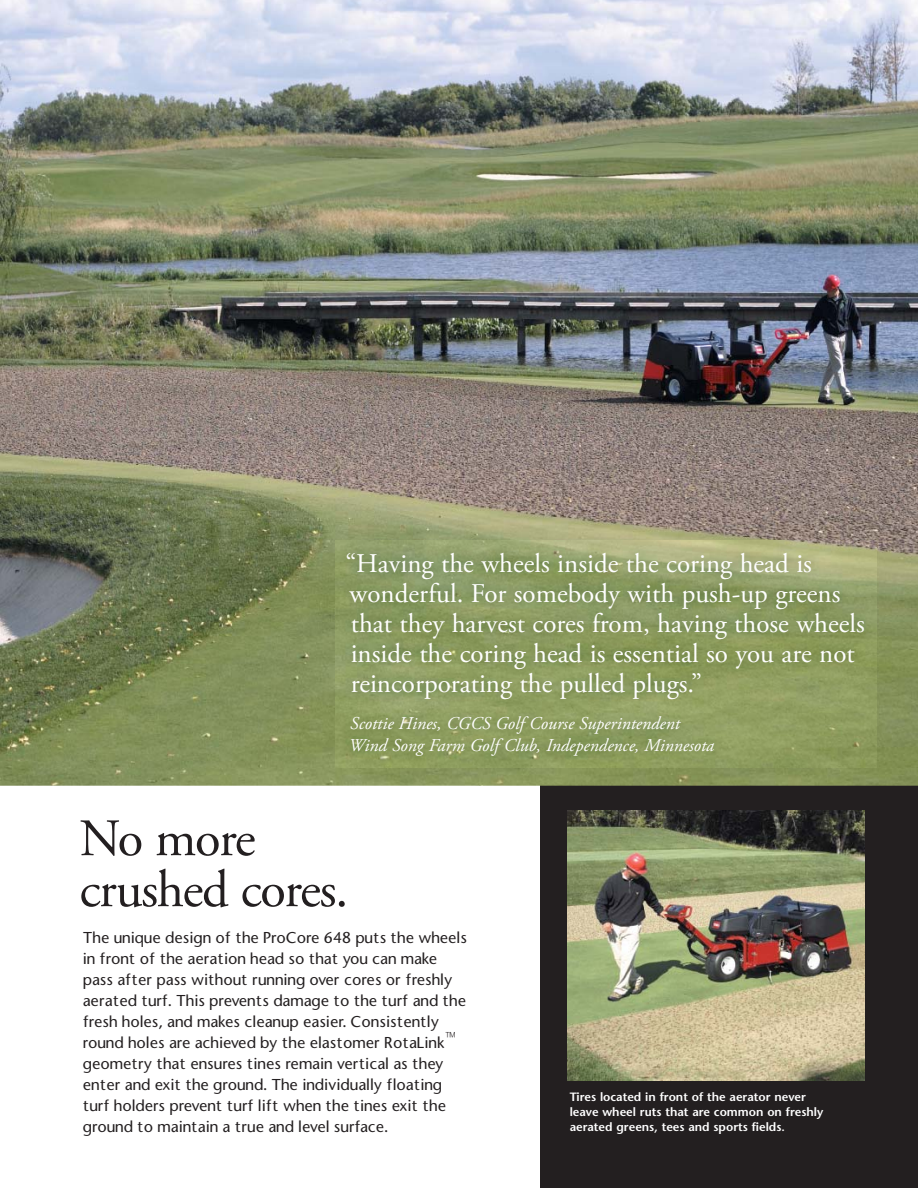
<style>
.page{position:relative;width:918px;height:1188px;background:#fff}
.page>*{position:absolute;margin:0;border:0;box-sizing:border-box;transform-origin:0 0}
.t1{font:52.5px/51px "Adobe Garamond";letter-spacing:-.025em;color:#231f20}
.t2{font:27px/30px "Adobe Garamond Pro";color:#fff}
.t3{font:italic 18px/21.6px "Adobe Garamond Pro";color:#fff}
.t4{font:500 15px/21px "Stone Sans";color:#231f20}
.t5{font:600 12px/15px "Stone Sans";color:#fff}
</style>
<div class="page">
<div style="left:540px;top:741px;width:378px;height:447px;background:#231f20"></div>
<img style="left:0;top:0;width:918px;height:786px">
<img style="left:568px;top:810px;width:297px;height:271px">
<img style="left:335px;top:540px;width:541px;height:227px">
<h2 class="t2" style="left:345px;top:550px;width:521px">“Having the wheels inside the coring head is wonderful. For somebody with push-up greens that they harvest cores from, having those wheels inside the coring head is essential so you are not reincorporating the pulled plugs.”</h2>
<p class="t3" style="left:349px;top:714px;width:367px">Scottie Hines, CGCS Golf Course Superintendent<br>Wind Song Farm Golf Club, Independence, Minnesota</p>
<h1 class="t1" style="left:79px;top:818px;width:270px">No more crushed cores.</h1>
<p class="t4" style="left:83px;top:929px;width:386px">The unique design of the ProCore 648 puts the wheels in front of the aeration head so that you can make pass after pass without running over cores or freshly aerated turf. This prevents damage to the turf and the fresh holes, and makes cleanup easier. Consistently round holes are achieved by the elastomer RotaLink™ geometry that ensures tines remain vertical as they enter and exit the ground. The individually floating turf holders prevent turf lift when the tines exit the ground to maintain a true and level surface.</p>
<p class="t5" style="left:570px;top:1091px;width:255px">Tires located in front of the aerator never leave wheel ruts that are common on freshly aerated greens, tees and sports fields.</p>
</div>
